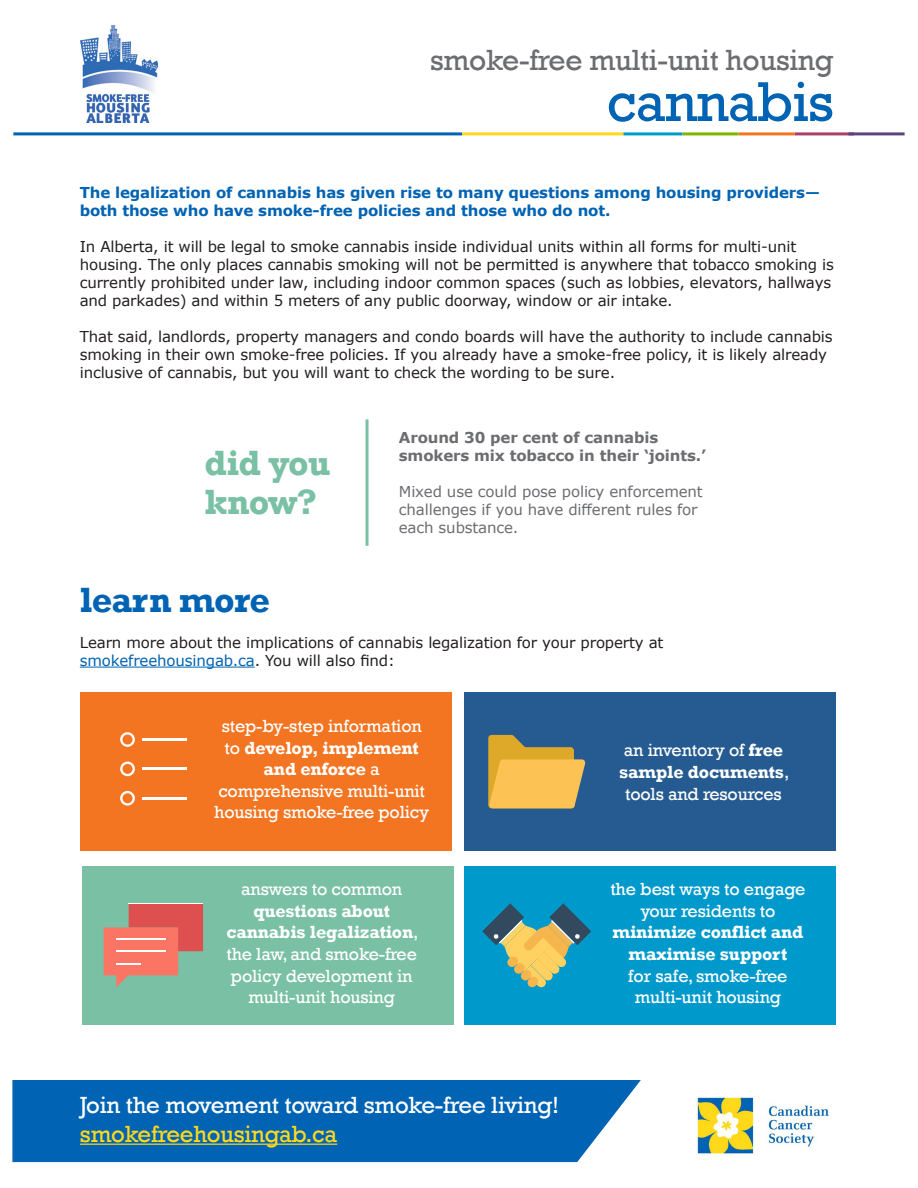
<style>
.page{position:relative;width:918px;height:1188px;background:#fff}
.page>*{position:absolute;margin:0;border:0;box-sizing:border-box;transform-origin:0 0}
.t1{font:57px "Rockwell";letter-spacing:-.02em;color:#0063b3}
.t2{font:700 36px "Rockwell";letter-spacing:-.02em;color:#79c0a4}
.t3{font:700 36px "Rockwell";letter-spacing:-.02em;color:#0063b3}
.t4{font:30px "Rockwell";letter-spacing:-.01em;color:#6c6d70}
.t5{font:24px "Rockwell";letter-spacing:-.01em;color:#fff}
.t6{font:24px "Rockwell";letter-spacing:-.01em;color:#ffd91b}
.t7{font:18px/21.6px "Rockwell";letter-spacing:-.01em;color:#fff;text-align:center}
.t8{font:15px/18px "Verdana";letter-spacing:-.01em;color:#231f20}
.t9{font:700 15px/18px "Verdana";letter-spacing:-.01em;color:#0063b3}
.t10{font:15px/18px "Verdana";letter-spacing:-.01em;color:#6c6d70}
.t11{font:700 15px/18px "Verdana";letter-spacing:-.01em;color:#6c6d70}
.t12{font:15px "Verdana";letter-spacing:-.01em;color:#0063b3}
.s1{color:#231f20}
.s2{font-weight:700}
</style>
<div class="page">
<div style="left:12px;top:1080px;width:629px;height:82px;background:#0063b3"></div>
<hr style="left:80px;top:667px;width:175px;height:1px;background:#0063b3">
<hr style="left:13px;top:132px;width:449px;height:3px;background:#0063b3">
<hr style="left:462px;top:132px;width:161px;height:3px;background:#ffd91b">
<hr style="left:623px;top:132px;width:59px;height:3px;background:#09c">
<hr style="left:682px;top:132px;width:57px;height:3px;background:#7ab800">
<hr style="left:739px;top:132px;width:56px;height:3px;background:#f37421">
<hr style="left:795px;top:132px;width:59px;height:3px;background:#a84069">
<hr style="left:848px;top:132px;width:57px;height:3px;background:#5a447a">
<img style="left:696px;top:1097px;width:133px;height:57px">
<hr style="left:80px;top:1144px;width:257px;height:1px;background:#ffd91b">
<div style="left:80px;top:692px;width:371px;height:159px;background:#f37421"></div>
<div style="left:82px;top:866px;width:371px;height:159px;background:#79c0a4"></div>
<div style="left:465px;top:692px;width:371px;height:159px;background:#255b90"></div>
<div style="left:465px;top:866px;width:371px;height:159px;background:#09c"></div>
<svg style="left:104px;top:903px;width:99px;height:84px"></svg>
<hr style="left:116px;top:951px;width:50px;height:1px;background:#fff">
<hr style="left:116px;top:963px;width:24px;height:2px;background:#fff">
<hr style="left:116px;top:938px;width:50px;height:2px;background:#fff">
<img style="left:80px;top:26px;width:78px;height:96px">
<hr style="left:366px;top:419px;width:3px;height:127px;background:#79c0a4">
<svg style="left:482px;top:903px;width:109px;height:84px"></svg>
<svg style="left:488px;top:735px;width:97px;height:73px"></svg>
<svg style="left:120px;top:732px;width:15px;height:15px"></svg>
<svg style="left:120px;top:762px;width:15px;height:14px"></svg>
<svg style="left:120px;top:791px;width:15px;height:15px"></svg>
<hr style="left:142px;top:738px;width:45px;height:3px;background:#fff">
<hr style="left:142px;top:768px;width:45px;height:2px;background:#fff">
<hr style="left:142px;top:797px;width:45px;height:2px;background:#fff">
<p class="t4" style="left:430px;top:42px;width:405px">smoke-free multi-unit housing</p>
<p class="t1" style="left:607px;top:69px;width:229px">cannabis</p>
<p class="t9" style="left:80px;top:183px;width:742px">The legalization of cannabis has given rise to many questions among housing providers— both those who have smoke-free policies and those who do not.</p>
<p class="t8" style="left:80px;top:237px;width:756px">In Alberta, it will be legal to smoke cannabis inside individual units within all forms for multi-unit housing. The only places cannabis smoking will not be permitted is anywhere that tobacco smoking is currently prohibited under law, including indoor common spaces (such as lobbies, elevators, hallways and parkades) and within 5 meters of any public doorway, window or air intake.</p>
<p class="t8" style="left:80px;top:327px;width:754px">That said, landlords, property managers and condo boards will have the authority to include cannabis smoking in their own smoke-free policies. If you already have a smoke-free policy, it is likely already inclusive of cannabis, but you will want to check the wording to be sure.</p>
<p class="t2" style="left:205px;top:441px;width:128px">did you</p>
<p class="t2" style="left:205px;top:480px;width:114px">know?</p>
<p class="t3" style="left:80px;top:578px;width:192px">learn more</p>
<p class="t11" style="left:399px;top:429px;width:309px">Around 30 per cent of cannabis smokers mix tobacco in their ‘joints.’</p>
<p class="t10" style="left:399px;top:483px;width:306px">Mixed use could pose policy enforcement challenges if you have different rules for each substance.</p>
<p class="t8" style="left:80px;top:633px;width:585px">Learn more about the implications of cannabis legalization for your property at</p>
<p class="t12" style="left:80px;top:650px;width:317px">smokefreehousingab.ca<span class="s1">. You will also find:</span></p>
<p class="t7" style="left:214px;top:715px;width:217px">step-by-step information to <span class="s2">develop, implement and enforce</span> a comprehensive multi-unit housing smoke-free policy</p>
<p class="t7" style="left:226px;top:879px;width:193px">answers to common <span class="s2">questions about cannabis legalization</span>, the law, and smoke-free policy development in multi-unit housing</p>
<p class="t5" style="left:80px;top:1091px;width:481px">Join the movement toward smoke-free living!</p>
<p class="t6" style="left:80px;top:1120px;width:259px">smokefreehousingab.ca</p>
<p class="t7" style="left:619px;top:740px;width:172px">an inventory of <span class="s2">free sample documents</span>, tools and resources</p>
<p class="t7" style="left:610px;top:879px;width:197px">the best ways to engage your residents to <span class="s2">minimize conflict and maximise support</span></p>
<p class="t7" style="left:628px;top:965px;width:161px">for safe, smoke-free multi-unit housing</p>
</div>
